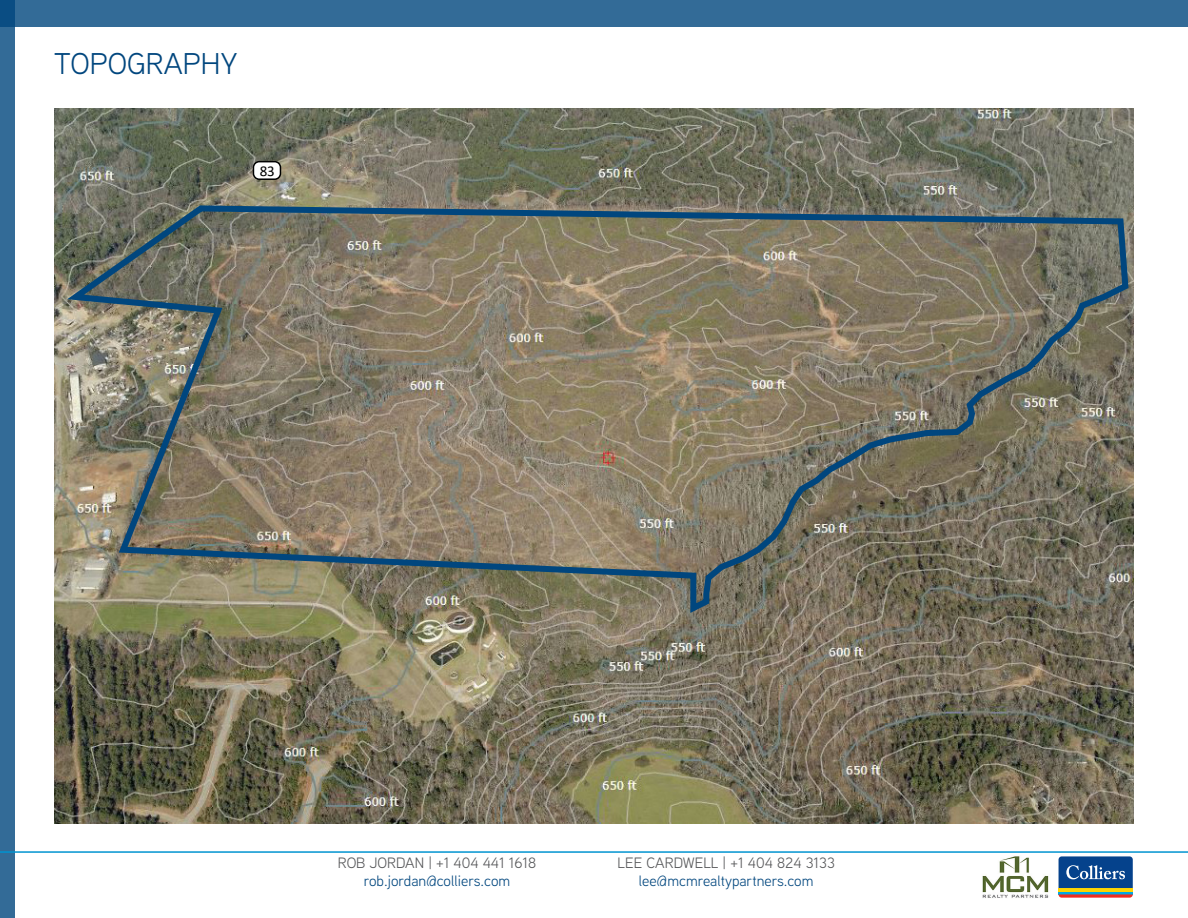
<style>
.page{position:relative;width:1188px;height:918px;background:#fff}
.page>*{position:absolute;margin:0;border:0;box-sizing:border-box;transform-origin:0 0}
.subheads{font:30px "Aaux Next";color:#00467e}
.Body_Text{font:15px "Aaux Next";color:#00467e}
.Body_Text-2{font:15px "Aaux Next";color:#57585a}
.Subhead{font:15px "Calibri";color:#000}
</style>
<div class="page">
<div style="left:0;top:0;width:1188px;height:27px;background:#336b97"></div>
<div style="left:0;top:0;width:15px;height:918px;background:#336b97"></div>
<hr style="left:0;top:851px;width:1188px;height:2px;background:#0093d0">
<img style="left:54px;top:108px;width:1080px;height:716px">
<svg style="left:67px;top:202px;width:1065px;height:416px;background:#817b68"></svg>
<div style="left:253px;top:162px;width:27px;height:17px;background:#fff;border-radius:6px"></div>
<div style="left:253px;top:161px;width:28px;height:19px;border:2px solid #000;border-radius:6px"></div>
<svg style="left:1057px;top:855px;width:77px;height:44px"></svg>
<hr style="left:1059px;top:891px;width:74px;height:3px;background:#00a8e4">
<hr style="left:1059px;top:888px;width:74px;height:3px;background:#fed503">
<svg style="left:1059px;top:894px;width:74px;height:4px"></svg>
<svg style="left:1059px;top:856px;width:74px;height:32px;background:#23599a"></svg>
<img style="left:982px;top:856px;width:67px;height:42px">
<p class="subheads" style="left:54px;top:43px;width:185px">TOPOGRAPHY</p>
<p class="Subhead" style="left:260px;top:161px;width:17px">83</p>
<p class="Body_Text-2" style="left:338px;top:853px;width:200px">ROB JORDAN | +1 404 441 1618</p>
<p class="Body_Text" style="left:364px;top:871px;width:148px">rob.jordan@colliers.com</p>
<p class="Body_Text-2" style="left:617px;top:853px;width:219px">LEE CARDWELL | +1 404 824 3133</p>
<p class="Body_Text" style="left:639px;top:871px;width:176px">lee@mcmrealtypartners.com</p>
</div>
